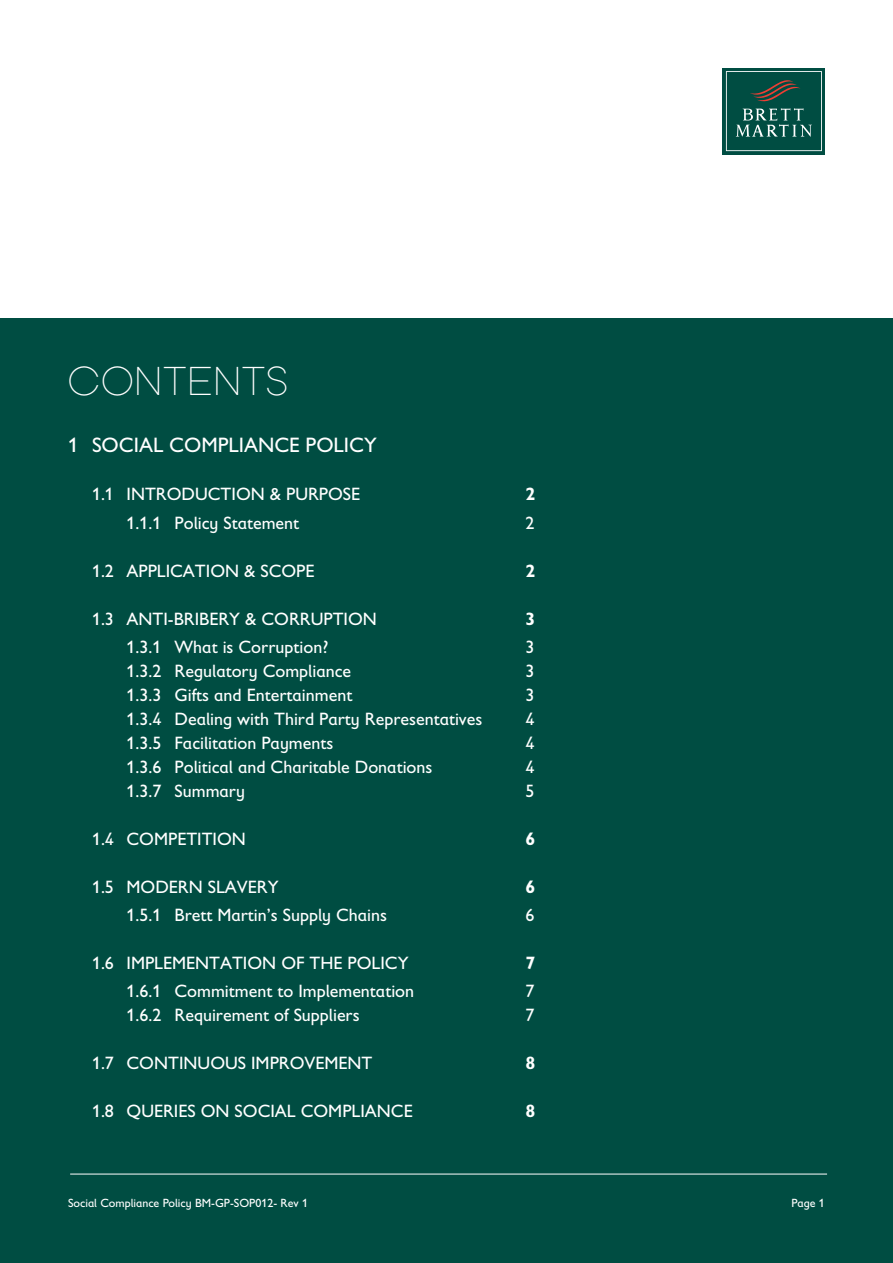
<style>
.page{position:relative;width:893px;height:1263px;background:#fff}
.page>*{position:absolute;margin:0;border:0;box-sizing:border-box;transform-origin:0 0}
.t1{font:300 37.5px "Kamerik 205";letter-spacing:.05em;color:#fff}
.t2{font:21px "Gill Sans Infant Std";color:#fff}
.t3{font:18px "Gill Sans Infant Std";color:#fff}
.t4{font:700 18px "Gill Sans Infant Std";color:#fff}
.t5{font:12px "Gill Sans Infant Std";color:#fff}
</style>
<div class="page">
<div style="left:0;top:319px;width:893px;height:944px;background:#004d42"></div>
<div style="left:723px;top:68px;width:102px;height:86px;background:linear-gradient(to right,#014e43,#004d42)"></div>
<svg style="left:726px;top:71px;width:96px;height:80px"></svg>
<hr style="left:70px;top:1174px;width:757px;height:1px;background:#fff">
<p class="t1" style="left:68px;top:360px;width:222px">CONTENTS</p>
<p class="t2" style="left:68px;top:433px;width:12px">1</p>
<p class="t2" style="left:92px;top:433px;width:286px">SOCIAL COMPLIANCE POLICY</p>
<p class="t3" style="left:92px;top:484px;width:23px">1.1</p>
<p class="t3" style="left:127px;top:484px;width:235px">INTRODUCTION &amp; PURPOSE</p>
<p class="t4" style="left:526px;top:484px;width:11px">2</p>
<p class="t3" style="left:127px;top:512px;width:36px">1.1.1</p>
<p class="t3" style="left:175px;top:512px;width:126px">Policy Statement</p>
<p class="t3" style="left:526px;top:512px;width:10px">2</p>
<p class="t3" style="left:92px;top:560px;width:23px">1.2</p>
<p class="t3" style="left:127px;top:560px;width:189px">APPLICATION &amp; SCOPE</p>
<p class="t4" style="left:526px;top:560px;width:11px">2</p>
<p class="t3" style="left:92px;top:608px;width:23px">1.3</p>
<p class="t3" style="left:127px;top:608px;width:252px">ANTI-BRIBERY &amp; CORRUPTION</p>
<p class="t4" style="left:526px;top:608px;width:11px">3</p>
<p class="t3" style="left:127px;top:636px;width:36px">1.3.1</p>
<p class="t3" style="left:175px;top:636px;width:155px">What is Corruption?</p>
<p class="t3" style="left:526px;top:636px;width:10px">3</p>
<p class="t3" style="left:127px;top:660px;width:36px">1.3.2</p>
<p class="t3" style="left:175px;top:660px;width:178px">Regulatory Compliance</p>
<p class="t3" style="left:526px;top:660px;width:10px">3</p>
<p class="t3" style="left:127px;top:684px;width:36px">1.3.3</p>
<p class="t3" style="left:175px;top:684px;width:179px">Gifts and Entertainment</p>
<p class="t3" style="left:526px;top:684px;width:10px">3</p>
<p class="t3" style="left:127px;top:708px;width:36px">1.3.4</p>
<p class="t3" style="left:175px;top:708px;width:309px">Dealing with Third Party Representatives</p>
<p class="t3" style="left:526px;top:708px;width:10px">4</p>
<p class="t3" style="left:127px;top:732px;width:36px">1.3.5</p>
<p class="t3" style="left:175px;top:732px;width:160px">Facilitation Payments</p>
<p class="t3" style="left:526px;top:732px;width:10px">4</p>
<p class="t3" style="left:127px;top:756px;width:36px">1.3.6</p>
<p class="t3" style="left:175px;top:756px;width:259px">Political and Charitable Donations</p>
<p class="t3" style="left:526px;top:756px;width:10px">4</p>
<p class="t3" style="left:127px;top:780px;width:36px">1.3.7</p>
<p class="t3" style="left:175px;top:780px;width:72px">Summary</p>
<p class="t3" style="left:526px;top:780px;width:10px">5</p>
<p class="t3" style="left:92px;top:828px;width:23px">1.4</p>
<p class="t3" style="left:127px;top:828px;width:121px">COMPETITION</p>
<p class="t4" style="left:526px;top:828px;width:11px">6</p>
<p class="t3" style="left:92px;top:876px;width:23px">1.5</p>
<p class="t3" style="left:127px;top:876px;width:153px">MODERN SLAVERY</p>
<p class="t4" style="left:526px;top:876px;width:11px">6</p>
<p class="t3" style="left:127px;top:905px;width:36px">1.5.1</p>
<p class="t3" style="left:175px;top:905px;width:214px">Brett Martin s’ Supply Chains</p>
<p class="t3" style="left:526px;top:905px;width:10px">6</p>
<p class="t3" style="left:92px;top:953px;width:23px">1.6</p>
<p class="t3" style="left:127px;top:953px;width:283px">IMPLEMENTATION OF THE POLICY</p>
<p class="t4" style="left:526px;top:952px;width:11px">7</p>
<p class="t3" style="left:127px;top:981px;width:36px">1.6.1</p>
<p class="t3" style="left:175px;top:981px;width:241px">Commitment to Implementation</p>
<p class="t3" style="left:526px;top:981px;width:10px">7</p>
<p class="t3" style="left:127px;top:1005px;width:36px">1.6.2</p>
<p class="t3" style="left:175px;top:1005px;width:187px">Requirement of Suppliers</p>
<p class="t3" style="left:526px;top:1005px;width:10px">7</p>
<p class="t3" style="left:92px;top:1053px;width:23px">1.7</p>
<p class="t3" style="left:127px;top:1053px;width:247px">CONTINUOUS IMPROVEMENT</p>
<p class="t4" style="left:526px;top:1053px;width:11px">8</p>
<p class="t3" style="left:92px;top:1101px;width:23px">1.8</p>
<p class="t3" style="left:127px;top:1101px;width:288px">QUERIES ON SOCIAL COMPLIANCE</p>
<p class="t4" style="left:526px;top:1101px;width:11px">8</p>
<p class="t5" style="left:68px;top:1196px;width:242px">Social Compliance Policy BM-GP-SOP012- Rev 1</p>
<p class="t5" style="left:791px;top:1196px;width:35px">Page 1</p>
</div>
